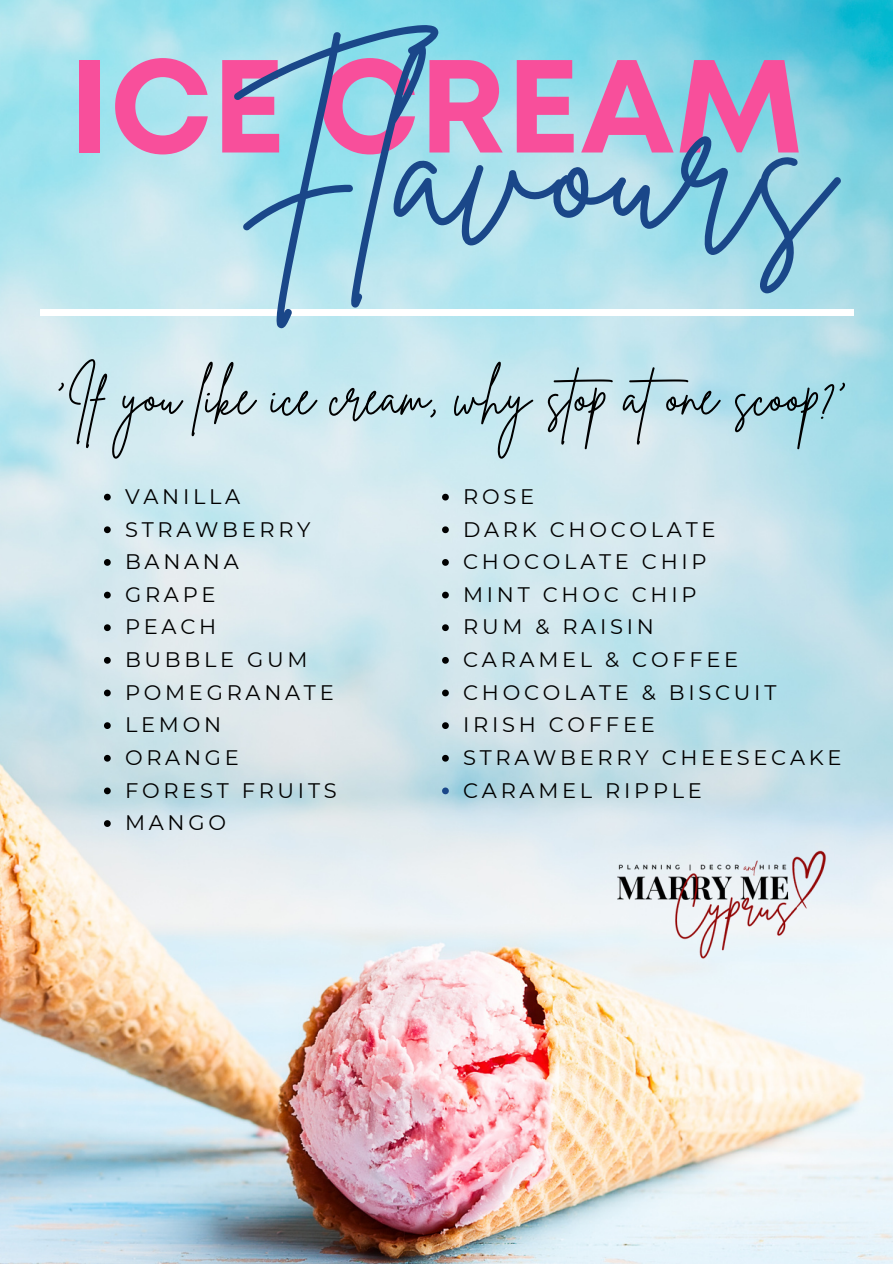
<style>
.page{position:relative;width:893px;height:1264px;background:#fff}
.page>*{position:absolute;margin:0;border:0;box-sizing:border-box;transform-origin:0 0}
.t1{font:186.45px "Brittany Signature";color:#1a4789}
.t2{font:700 132px "Mont";color:#f84f9b}
.t3{font:52.65px "Brittany Signature";color:#000}
.t4{font:21px "Montserrat";letter-spacing:.175em;color:#000}
</style>
<div class="page">
<img style="left:0;top:0;width:892px;height:1263px">
<div style="left:40px;top:309px;width:813px;height:7px;background:#fff"></div>
<svg style="left:104px;top:494px;width:7px;height:6px"></svg>
<svg style="left:104px;top:526px;width:7px;height:7px"></svg>
<svg style="left:104px;top:559px;width:7px;height:7px"></svg>
<svg style="left:104px;top:591px;width:7px;height:7px"></svg>
<svg style="left:104px;top:624px;width:7px;height:7px"></svg>
<svg style="left:104px;top:657px;width:7px;height:6px"></svg>
<svg style="left:104px;top:689px;width:7px;height:7px"></svg>
<svg style="left:104px;top:722px;width:7px;height:7px"></svg>
<svg style="left:104px;top:755px;width:7px;height:6px"></svg>
<svg style="left:104px;top:787px;width:7px;height:7px"></svg>
<svg style="left:104px;top:820px;width:7px;height:7px"></svg>
<svg style="left:442px;top:494px;width:7px;height:6px"></svg>
<svg style="left:442px;top:526px;width:7px;height:7px"></svg>
<svg style="left:442px;top:559px;width:7px;height:7px"></svg>
<svg style="left:442px;top:591px;width:7px;height:7px"></svg>
<svg style="left:442px;top:624px;width:7px;height:7px"></svg>
<svg style="left:442px;top:657px;width:7px;height:6px"></svg>
<svg style="left:442px;top:689px;width:7px;height:7px"></svg>
<svg style="left:442px;top:722px;width:7px;height:7px"></svg>
<svg style="left:442px;top:755px;width:7px;height:6px"></svg>
<svg style="left:442px;top:787px;width:7px;height:7px"></svg>
<img style="left:596px;top:821px;width:239px;height:151px">
<p class="t1" style="left:225px;top:44px;width:608px">Flavours</p>
<p class="t3" style="left:56px;top:362px;width:793px">'If you like ice cream, why stop atone scoop?'</p>
<p class="t4" style="left:125px;top:483px;width:117px">VANILLA</p>
<p class="t4" style="left:125px;top:516px;width:187px">STRAWBERRY</p>
<p class="t4" style="left:125px;top:549px;width:115px">BANANA</p>
<p class="t4" style="left:125px;top:581px;width:92px">GRAPE</p>
<p class="t4" style="left:125px;top:614px;width:93px">PEACH</p>
<p class="t4" style="left:125px;top:646px;width:184px">BUBBLE GUM</p>
<p class="t4" style="left:125px;top:679px;width:210px">POMEGRANATE</p>
<p class="t4" style="left:125px;top:712px;width:97px">LEMON</p>
<p class="t4" style="left:125px;top:744px;width:115px">ORANGE</p>
<p class="t4" style="left:125px;top:777px;width:213px">FOREST FRUITS</p>
<p class="t4" style="left:125px;top:810px;width:102px">MANGO</p>
<p class="t2" style="left:69px;top:57px;width:736px">ICE CREAM</p>
<p class="t4" style="left:463px;top:483px;width:72px">ROSE</p>
<p class="t4" style="left:463px;top:516px;width:254px">DARK CHOCOLATE</p>
<p class="t4" style="left:463px;top:549px;width:245px">CHOCOLATE CHIP</p>
<p class="t4" style="left:463px;top:581px;width:235px">MINT CHOC CHIP</p>
<p class="t4" style="left:463px;top:614px;width:192px">RUM &amp; RAISIN</p>
<p class="t4" style="left:463px;top:646px;width:276px">CARAMEL &amp; COFFEE</p>
<p class="t4" style="left:463px;top:679px;width:315px">CHOCOLATE &amp; BISCUIT</p>
<p class="t4" style="left:463px;top:712px;width:193px">IRISH COFFEE</p>
<p class="t4" style="left:463px;top:744px;width:380px">STRAWBERRY CHEESECAKE</p>
<p class="t4" style="left:463px;top:777px;width:240px">CARAMEL RIPPLE</p>
</div>
